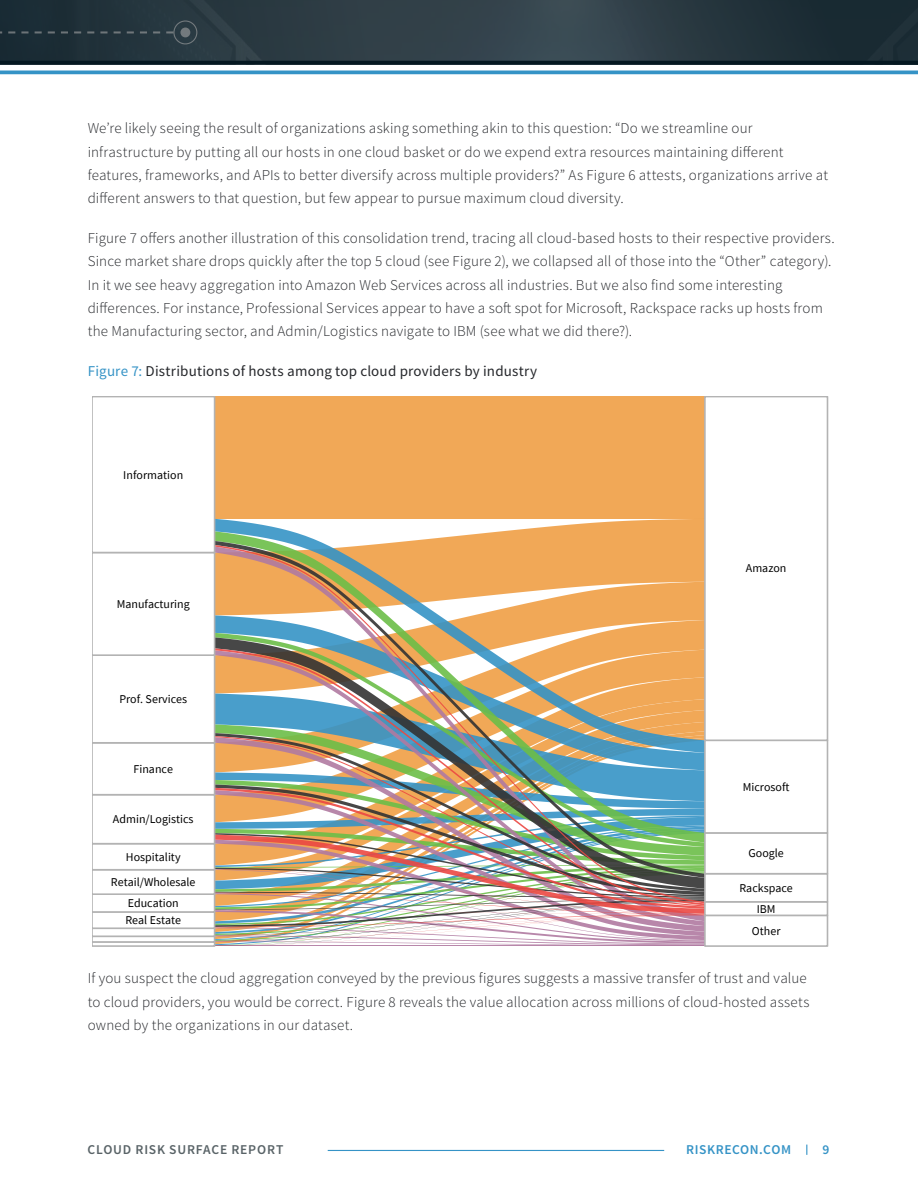
<style>
.page{position:relative;width:918px;height:1188px;background:#fff}
.page>*{position:absolute;margin:0;border:0;box-sizing:border-box;transform-origin:0 0}
.t1{font:300 15px/23.2px "Source Sans Pro";letter-spacing:.01em;color:#25272b}
.t2{font:15px "Source Sans Pro";letter-spacing:.015em;color:#25272b}
.t3{font:600 13.5px "Source Sans Pro";letter-spacing:.06em;color:#596367}
.t4{font:600 13.5px "Source Sans Pro";letter-spacing:.04em;color:#3593c6}
.t5{font:12px "Source Sans Pro";color:#000}
.s1{color:#3593c6}
</style>
<div class="page">
<hr style="left:328px;top:1150px;width:336px;height:1px;background:#3593c6">
<svg style="left:0;top:0;width:918px;height:61px;background:#293941"></svg>
<svg style="left:0;top:20px;width:197px;height:24px;background:#25363e"></svg>
<svg style="left:0;top:70px;width:918px;height:4px;background:#4ea0cd"></svg>
<hr style="left:0;top:61px;width:918px;height:3px;background:#051821">
<div style="left:215px;top:397px;width:490px;height:122px;background:#f1a857"></div>
<svg style="left:215px;top:519px;width:489px;height:12px"></svg>
<svg style="left:215px;top:531px;width:489px;height:10px;fill:#f1a85a"></svg>
<svg style="left:215px;top:545px;width:489px;height:103px;background:#daaf76"></svg>
<svg style="left:215px;top:648px;width:489px;height:88px;background:#b8a988"></svg>
<svg style="left:215px;top:736px;width:489px;height:36px;background:#94a295"></svg>
<img style="left:215px;top:772px;width:489px;height:174px">
<div style="left:92px;top:941px;width:123px;height:6px;border:2px solid #b3b3b3"></div>
<div style="left:92px;top:936px;width:123px;height:7px;border:2px solid #b3b3b3"></div>
<div style="left:92px;top:927px;width:123px;height:10px;border:2px solid #b3b3b3"></div>
<div style="left:92px;top:911px;width:123px;height:18px;border:2px solid #b3b3b3"></div>
<div style="left:92px;top:893px;width:123px;height:20px;border:2px solid #b3b3b3"></div>
<div style="left:92px;top:869px;width:123px;height:26px;border:2px solid #b3b3b3"></div>
<div style="left:92px;top:843px;width:123px;height:28px;border:2px solid #b3b3b3"></div>
<div style="left:92px;top:794px;width:123px;height:50px;border:2px solid #b3b3b3"></div>
<div style="left:92px;top:742px;width:123px;height:53px;border:2px solid #b3b3b3"></div>
<div style="left:92px;top:654px;width:123px;height:90px;border:2px solid #b3b3b3"></div>
<div style="left:92px;top:552px;width:123px;height:104px;border:2px solid #b3b3b3"></div>
<div style="left:92px;top:397px;width:123px;height:156px;border:2px solid #b3b3b3"></div>
<div style="left:704px;top:915px;width:124px;height:32px;border:2px solid #b3b3b3"></div>
<div style="left:704px;top:901px;width:124px;height:15px;border:2px solid #b3b3b3"></div>
<div style="left:704px;top:873px;width:124px;height:30px;border:2px solid #b3b3b3"></div>
<div style="left:704px;top:832px;width:124px;height:42px;border:2px solid #b3b3b3"></div>
<div style="left:704px;top:739px;width:124px;height:95px;border:2px solid #b3b3b3"></div>
<div style="left:704px;top:397px;width:124px;height:344px;border:2px solid #b3b3b3"></div>
<p class="t1" style="left:88px;top:117px;width:742px">We’re likely seeing the result of organizations asking something akin to this question: “Do we streamline our infrastructure by putting all our hosts in one cloud basket or do we expend extra resources maintaining different features, frameworks, and APIs to better diversify across multiple providers?” As Figure 6 attests, organizations arrive at different answers to that question, but few appear to pursue maximum cloud diversity.</p>
<p class="t1" style="left:88px;top:227px;width:748px">Figure 7 offers another illustration of this consolidation trend, tracing all cloud-based hosts to their respective providers.<br>Since market share drops quickly after the top 5 cloud (see Figure 2), we collapsed all of those into the “Other” category).<br>In it we see heavy aggregation into Amazon Web Services across all industries. But we also find some interesting differences. For instance, Professional Services appear to have a soft spot for Microsoft, Rackspace racks up hosts from the Manufacturing sector, and Admin/Logistics navigate to IBM (see what we did there?).</p>
<p class="t2" style="left:88px;top:362px;width:451px"><span class="s1">Figure 7:</span> Distributions of hosts among top cloud providers by industry</p>
<p class="t5" style="left:123px;top:467px;width:61px">Information</p>
<p class="t5" style="left:117px;top:596px;width:75px">Manufacturing</p>
<p class="t5" style="left:119px;top:691px;width:69px">Prof. Services</p>
<p class="t5" style="left:134px;top:761px;width:41px">Finance</p>
<p class="t5" style="left:113px;top:811px;width:82px">Admin/Logistics</p>
<p class="t5" style="left:126px;top:849px;width:56px">Hospitality</p>
<p class="t5" style="left:111px;top:874px;width:86px">Retail/Wholesale</p>
<p class="t5" style="left:128px;top:895px;width:53px">Education</p>
<p class="t5" style="left:125px;top:912px;width:57px">Real Estate</p>
<p class="t5" style="left:746px;top:561px;width:42px">Amazon</p>
<p class="t5" style="left:743px;top:779px;width:48px">Microsoft</p>
<p class="t5" style="left:748px;top:846px;width:37px">Google</p>
<p class="t5" style="left:739px;top:880px;width:55px">Rackspace</p>
<p class="t5" style="left:757px;top:901px;width:20px">IBM</p>
<p class="t5" style="left:752px;top:923px;width:30px">Other</p>
<p class="t1" style="left:88px;top:967px;width:723px">If you suspect the cloud aggregation conveyed by the previous figures suggests a massive transfer of trust and value to cloud providers, you would be correct. Figure 8 reveals the value allocation across millions of cloud-hosted assets owned by the organizations in our dataset.</p>
<p class="t3" style="left:87px;top:1141px;width:197px">CLOUD RISK SURFACE REPORT</p>
<p class="t4" style="left:686px;top:1141px;width:106px">RISKRECON.COM</p>
<p class="t4" style="left:823px;top:1141px;width:8px">9</p>
</div>
